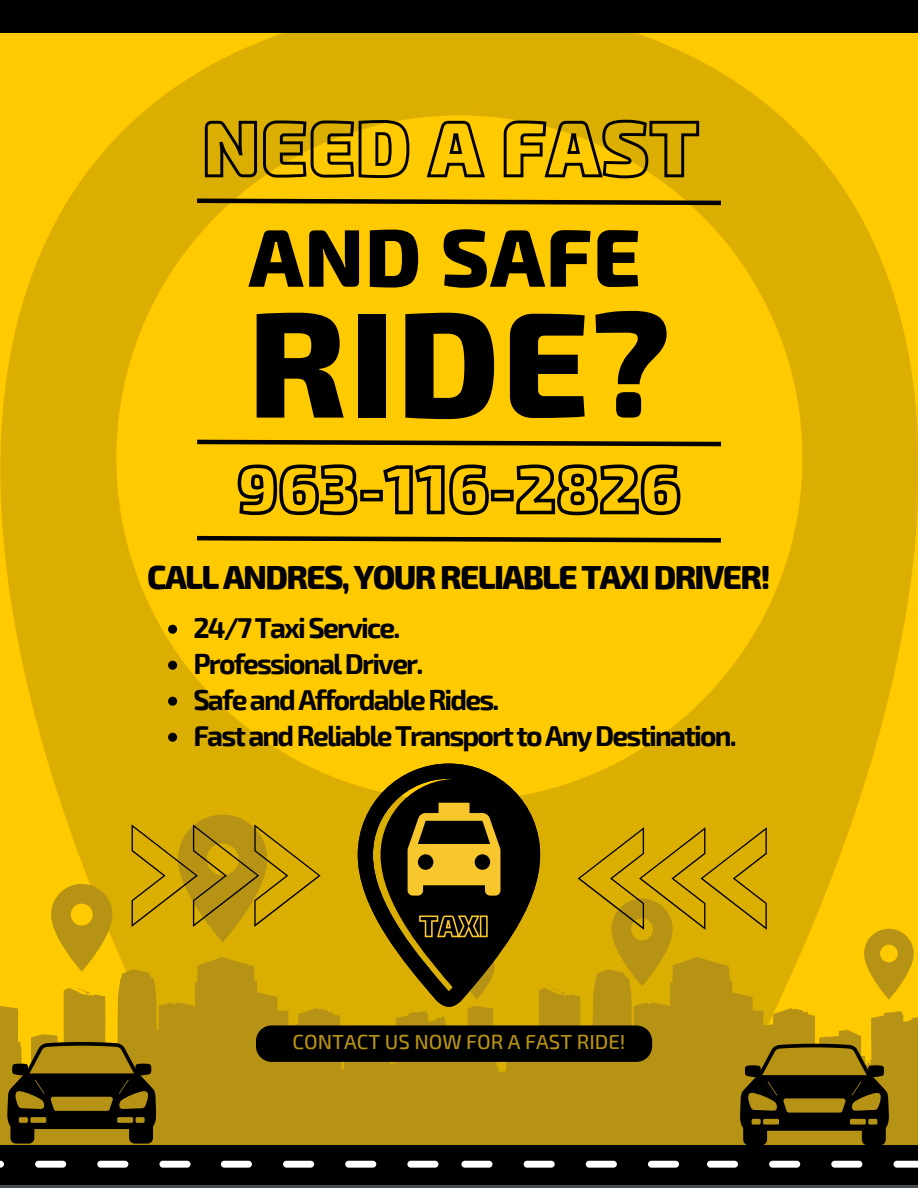
<style>
.page{position:relative;width:918px;height:1188px;background:#fff}
.page>*{position:absolute;margin:0;border:0;box-sizing:border-box;transform-origin:0 0}
.t1{font:800 149.85px "Exo 2";color:#000}
.t2{font:800 81.6px "Exo 2";letter-spacing:.01em;color:#000}
.t3{font:800 32.7px "Exo 2";letter-spacing:-.05em;color:#000}
.t4{font:700 28.2px "Exo 2";letter-spacing:-.065em;color:#000}
.t5{font:500 20.4px "Exo 2";color:#b79315}
</style>
<div class="page">
<img style="left:0;top:33px;width:918px;height:924px">
<svg style="left:51px;top:884px;width:61px;height:73px"></svg>
<svg style="left:0;top:957px;width:424px;height:188px;fill:#b79315"></svg>
<svg style="left:864px;top:929px;width:50px;height:28px"></svg>
<svg style="left:424px;top:957px;width:494px;height:188px;fill:#b79315"></svg>
<div style="left:743px;top:1115px;width:24px;height:30px;background:#000;border-radius:6px"></div>
<div style="left:862px;top:1115px;width:24px;height:30px;background:#000;border-radius:6px"></div>
<svg style="left:740px;top:1044px;width:149px;height:87px"></svg>
<svg style="left:193px;top:196px;width:532px;height:11px"></svg>
<svg style="left:193px;top:534px;width:532px;height:11px"></svg>
<svg style="left:193px;top:437px;width:533px;height:12px"></svg>
<svg style="left:132px;top:815px;width:189px;height:127px"></svg>
<svg style="left:578px;top:827px;width:189px;height:159px"></svg>
<div style="left:0;top:0;width:918px;height:33px;background:#000"></div>
<div style="left:256px;top:1025px;width:396px;height:37px;background:#000"></div>
<svg style="left:235px;top:462px;width:448px;height:55px"></svg>
<svg style="left:168px;top:625px;width:9px;height:9px"></svg>
<svg style="left:168px;top:661px;width:9px;height:9px"></svg>
<svg style="left:168px;top:697px;width:9px;height:9px"></svg>
<svg style="left:168px;top:733px;width:9px;height:9px"></svg>
<svg style="left:203px;top:118px;width:498px;height:62px"></svg>
<svg style="left:0;top:1145px;width:918px;height:43px"></svg>
<div style="left:10px;top:1114px;width:24px;height:29px;background:#000;border-radius:6px"></div>
<div style="left:129px;top:1114px;width:24px;height:29px;background:#000;border-radius:6px"></div>
<svg style="left:7px;top:1042px;width:149px;height:87px"></svg>
<svg style="left:358px;top:764px;width:182px;height:243px;fill:#dbae01"></svg>
<svg style="left:381px;top:779px;width:152px;height:221px"></svg>
<p class="t2" style="left:249px;top:204px;width:394px">AND SAFE</p>
<h2 class="t1" style="left:248px;top:265px;width:424px">RIDE?</h2>
<h2 class="t3" style="left:147px;top:556px;width:625px">CALL ANDRES, YOUR RELIABLE TAXI DRIVER!</h2>
<p class="t4" style="left:193px;top:610px;width:209px">24/7TaxiService.</p>
<h3 class="t4" style="left:193px;top:646px;width:231px">ProfessionalDriver.</h3>
<p class="t4" style="left:193px;top:682px;width:307px">SafeandAffordableRides.</p>
<h4 class="t4" style="left:193px;top:718px;width:545px">FastandReliableTransporttoAnyDestination.</h4>
<p class="t5" style="left:292px;top:1029px;width:335px">CONTACT US NOW FOR A FAST RIDE!</p>
</div>
